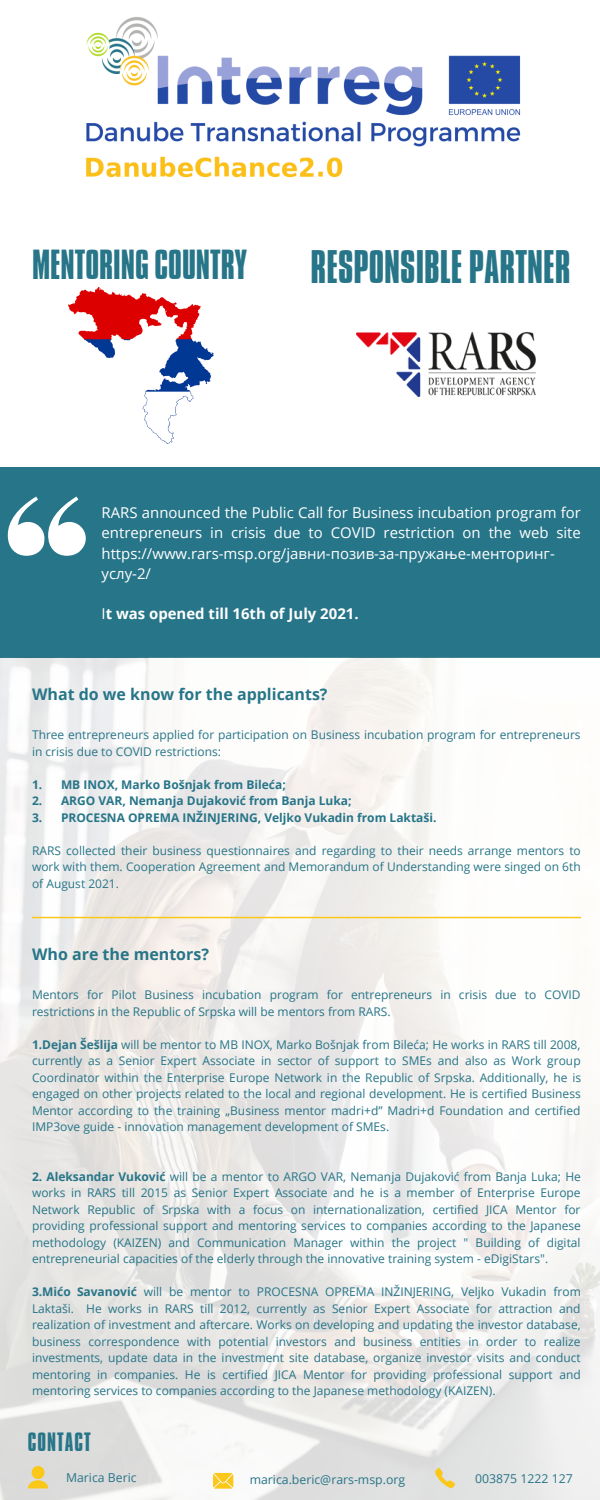
<style>
.page{position:relative;width:600px;height:1500px;background:#fff}
.page>*{position:absolute;margin:0;border:0;box-sizing:border-box;transform-origin:0 0}
.t1{font:40.5px "Aka Acid GR Compacta";color:#277588}
.t2{font:36.2px "Aka Acid GR Compacta";color:#277588}
.t3{font:22.8px "Aka Acid GR Compacta";letter-spacing:.045em;color:#277588}
.t4{font:700 16px "Open Sans";color:#277588}
.t5{font:14.9px/20.2px "Open Sans";color:#fff}
.t6{font:700 14.9px "Open Sans";color:#fff}
.t7{font:12.3px "Open Sans";color:#277588}
.t8{font:12px/16.5px "Open Sans";color:#277588;text-align:justify}
.t9{font:700 12px "Open Sans";color:#277588}
.s1{font-weight:400}
.s2{font-weight:700}
</style>
<div class="page">
<div style="left:0;top:467px;width:600px;height:191px;background:#277588"></div>
<svg style="left:8px;top:497px;width:78px;height:59px"></svg>
<img style="left:86px;top:17px;width:435px;height:161px">
<img style="left:0;top:657px;width:600px;height:843px">
<svg style="left:213px;top:1473px;width:20px;height:16px"></svg>
<svg style="left:435px;top:1468px;width:20px;height:20px"></svg>
<svg style="left:28px;top:1480px;width:20px;height:8px"></svg>
<div style="left:32px;top:1466px;width:13px;height:13px;background:#fbc819;border-radius:50%"></div>
<img style="left:356px;top:333px;width:179px;height:64px">
<img style="left:68px;top:287px;width:145px;height:156px">
<hr style="left:32px;top:917px;width:549px;height:1px;background:#fbc819">
<p class="t2" style="left:32px;top:250px;width:216px">MENTORINGCOUNTRY</p>
<p class="t1" style="left:311px;top:251px;width:262px">RESPONSIBLEPARTNER</p>
<p class="t5" style="left:102px;top:502px;width:481px">RARS announced the Public Call for Business incubation program for entrepreneurs in crisis due to COVID restriction on the web site https://www.rars-msp.org/јавни-позив-за-пружање-менторинг&shy;услу-2/</p>
<p class="t6" style="left:102px;top:603px;width:259px"><span class="s1">I</span>t was opened till 16th of July 2021.</p>
<p class="t4" style="left:32px;top:683px;width:297px">What do we know for the applicants?</p>
<p class="t8" style="left:32px;top:726px;width:550px">Three entrepreneurs applied for participation on Business incubation program for entrepreneurs in crisis due to COVID restrictions:</p>
<p class="t9" style="left:32px;top:776px;width:255px">1. MB INOX, Marko Bošnjak from Bileća;</p>
<p class="t9" style="left:32px;top:792px;width:321px">2. ARGO VAR, Nemanja Dujaković from Banja Luka;</p>
<p class="t9" style="left:32px;top:809px;width:406px">3. PROCESNA OPREMA INŽINJERING, Veljko Vukadin from Laktaši.</p>
<p class="t8" style="left:32px;top:842px;width:550px">RARS collected their business questionnaires and regarding to their needs arrange mentors to work with them. Cooperation Agreement and Memorandum of Understanding were singed on 6th of August 2021.</p>
<p class="t4" style="left:32px;top:943px;width:178px">Who are the mentors?</p>
<p class="t8" style="left:32px;top:986px;width:550px">Mentors for Pilot Business incubation program for entrepreneurs in crisis due to COVID restrictions in the Republic of Srpska will be mentors from RARS.</p>
<p class="t8" style="left:32px;top:1036px;width:551px"><span class="s2">1.Dejan Šešlija</span> will be mentor to MB INOX, Marko Bošnjak from Bileća; He works in RARS till 2008, currently as a Senior Expert Associate in sector of support to SMEs and also as Work group Coordinator within the Enterprise Europe Network in the Republic of Srpska. Additionally, he is engaged on other projects related to the local and regional development. He is certified Business Mentor according to the training „Business mentor madri+d” Madri+d Foundation and certified IMP3ove guide - innovation management development of SMEs.</p>
<p class="t8" style="left:32px;top:1168px;width:550px"><span class="s2">2. Aleksandar Vuković</span> will be a mentor to ARGO VAR, Nemanja Dujaković from Banja Luka; He works in RARS till 2015 as Senior Expert Associate and he is a member of Enterprise Europe Network Republic of Srpska with a focus on internationalization, certified JICA Mentor for providing professional support and mentoring services to companies according to the Japanese methodology (KAIZEN) and Communication Manager within the project " Building of digital entrepreneurial capacities of the elderly through the innovative training system - eDigiStars".</p>
<p class="t8" style="left:32px;top:1283px;width:550px"><span class="s2">3.Mićo Savanović</span> will be mentor to PROCESNA OPREMA INŽINJERING, Veljko Vukadin from Laktaši. He works in RARS till 2012, currently as Senior Expert Associate for attraction and realization of investment and aftercare. Works on developing and updating the investor database, business correspondence with potential investors and business entities in order to realize investments, update data in the investment site database, organize investor visits and conduct mentoring in companies. He is certified JICA Mentor for providing professional support and mentoring services to companies according to the Japanese methodology (KAIZEN).</p>
<p class="t3" style="left:28px;top:1433px;width:64px">CONTACT</p>
<p class="t7" style="left:66px;top:1469px;width:72px">Marica Beric</p>
<p class="t7" style="left:250px;top:1471px;width:157px">marica.beric@rars-msp.org</p>
<p class="t7" style="left:475px;top:1470px;width:99px">003875 1222 127</p>
</div>
